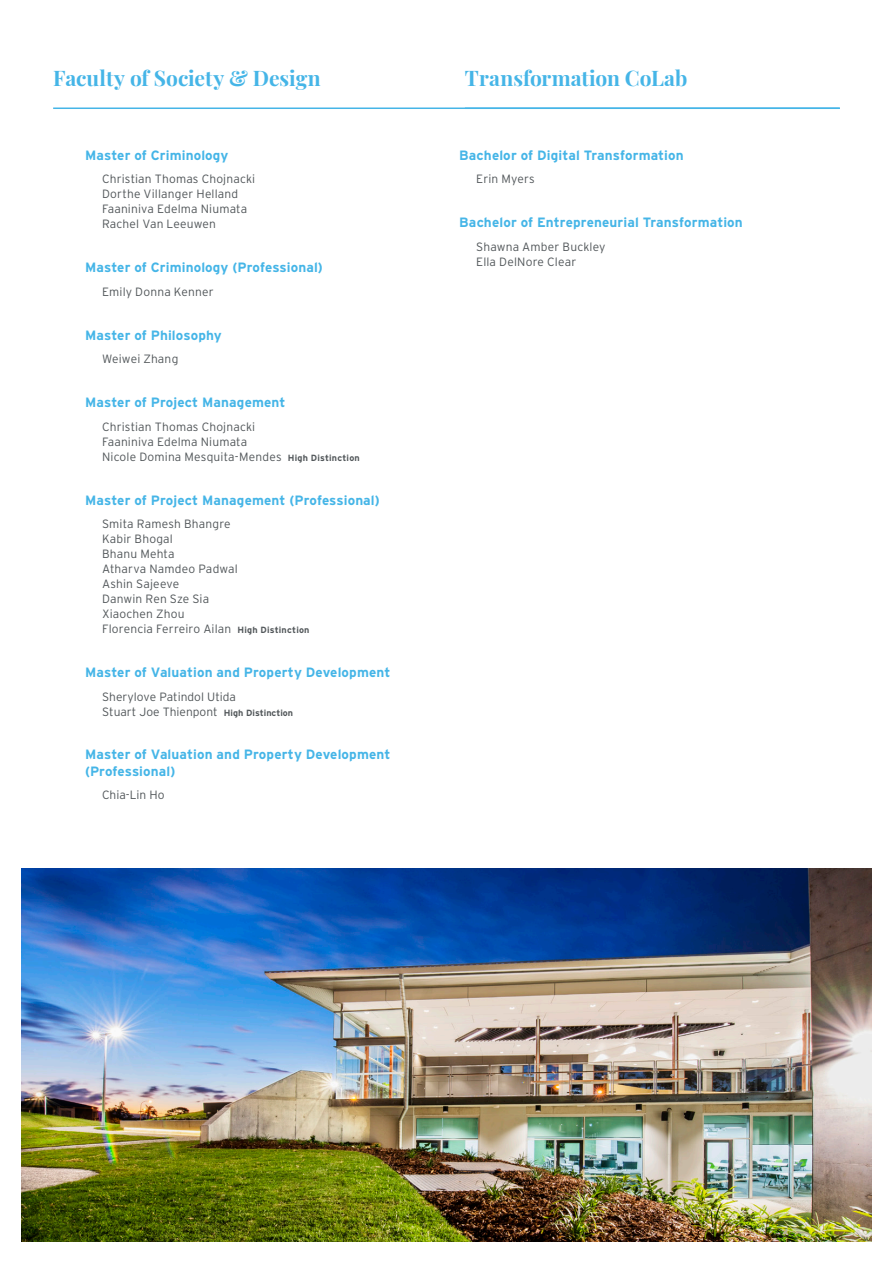
<style>
.page{position:relative;width:893px;height:1263px;background:#fff}
.page>*{position:absolute;margin:0;border:0;box-sizing:border-box;transform-origin:0 0}
.t1{font:700 21px "Playfair Display";color:#45b5e7}
.Degree_title_-_FSD{font:700 13.5px/16.2px "Interstate";letter-spacing:.01em;color:#45b5e7}
.Names{font:300 12px/15px "Interstate";letter-spacing:.01em;color:#52575a}
.s1{font-weight:700;font-size:9px}
</style>
<div class="page">
<hr style="left:53px;top:107px;width:787px;height:2px;background:#45b5e7">
<img style="left:21px;top:868px;width:851px;height:374px">
<h1 class="t1" style="left:53px;top:62px;width:269px">Faculty of Society &amp; Design</h1>
<h1 class="t1" style="left:465px;top:62px;width:224px">Transformation CoLab</h1>
<p class="Degree_title_-_FSD" style="left:85px;top:147px;width:145px">Master of Criminology</p>
<p class="Names" style="left:102px;top:171px;width:155px">Christian Thomas Chojnacki</p>
<p class="Names" style="left:102px;top:186px;width:138px">Dorthe Villanger Helland</p>
<p class="Names" style="left:102px;top:201px;width:147px">Faaniniva Edelma Niumata</p>
<p class="Names" style="left:102px;top:216px;width:115px">Rachel Van Leeuwen</p>
<p class="Degree_title_-_FSD" style="left:85px;top:259px;width:239px">Master of Criminology (Professional)</p>
<p class="Names" style="left:102px;top:284px;width:113px">Emily Donna Kenner</p>
<p class="Degree_title_-_FSD" style="left:85px;top:327px;width:138px">Master of Philosophy</p>
<p class="Names" style="left:102px;top:351px;width:78px">Weiwei Zhang</p>
<p class="Degree_title_-_FSD" style="left:85px;top:394px;width:202px">Master of Project Management</p>
<p class="Names" style="left:102px;top:419px;width:155px">Christian Thomas Chojnacki</p>
<p class="Names" style="left:102px;top:434px;width:147px">Faaniniva Edelma Niumata</p>
<p class="Names" style="left:102px;top:449px;width:259px">Nicole Domina Mesquita-Mendes <span class="s1">High Distinction</span></p>
<p class="Degree_title_-_FSD" style="left:85px;top:491px;width:296px">Master of Project Management (Professional)</p>
<p class="Names" style="left:102px;top:516px;width:130px">Smita Ramesh Bhangre</p>
<p class="Names" style="left:102px;top:531px;width:72px">Kabir Bhogal</p>
<p class="Names" style="left:102px;top:546px;width:74px">Bhanu Mehta</p>
<p class="Names" style="left:102px;top:561px;width:137px">Atharva Namdeo Padwal</p>
<p class="Names" style="left:102px;top:576px;width:79px">Ashin Sajeeve</p>
<p class="Names" style="left:102px;top:591px;width:109px">Danwin Ren Sze Sia</p>
<p class="Names" style="left:102px;top:606px;width:84px">Xiaochen Zhou</p>
<p class="Names" style="left:102px;top:621px;width:209px">Florencia Ferreiro Ailan <span class="s1">High Distinction</span></p>
<p class="Degree_title_-_FSD" style="left:85px;top:664px;width:307px">Master of Valuation and Property Development</p>
<p class="Names" style="left:102px;top:689px;width:193px">Sherylove Patindol Utida<br>Stuart Joe Thienpont <span class="s1">High Distinction</span></p>
<p class="Degree_title_-_FSD" style="left:85px;top:746px;width:307px">Master of Valuation and Property Development (Professional)</p>
<p class="Names" style="left:102px;top:787px;width:64px">Chia-Lin Ho</p>
<p class="Degree_title_-_FSD" style="left:459px;top:147px;width:226px">Bachelor of Digital Transformation</p>
<p class="Names" style="left:476px;top:171px;width:60px">Erin Myers</p>
<p class="Degree_title_-_FSD" style="left:459px;top:214px;width:285px">Bachelor of Entrepreneurial Transformation</p>
<p class="Names" style="left:476px;top:239px;width:131px">Shawna Amber Buckley</p>
<p class="Names" style="left:476px;top:254px;width:101px">Ella DelNore Clear</p>
</div>
